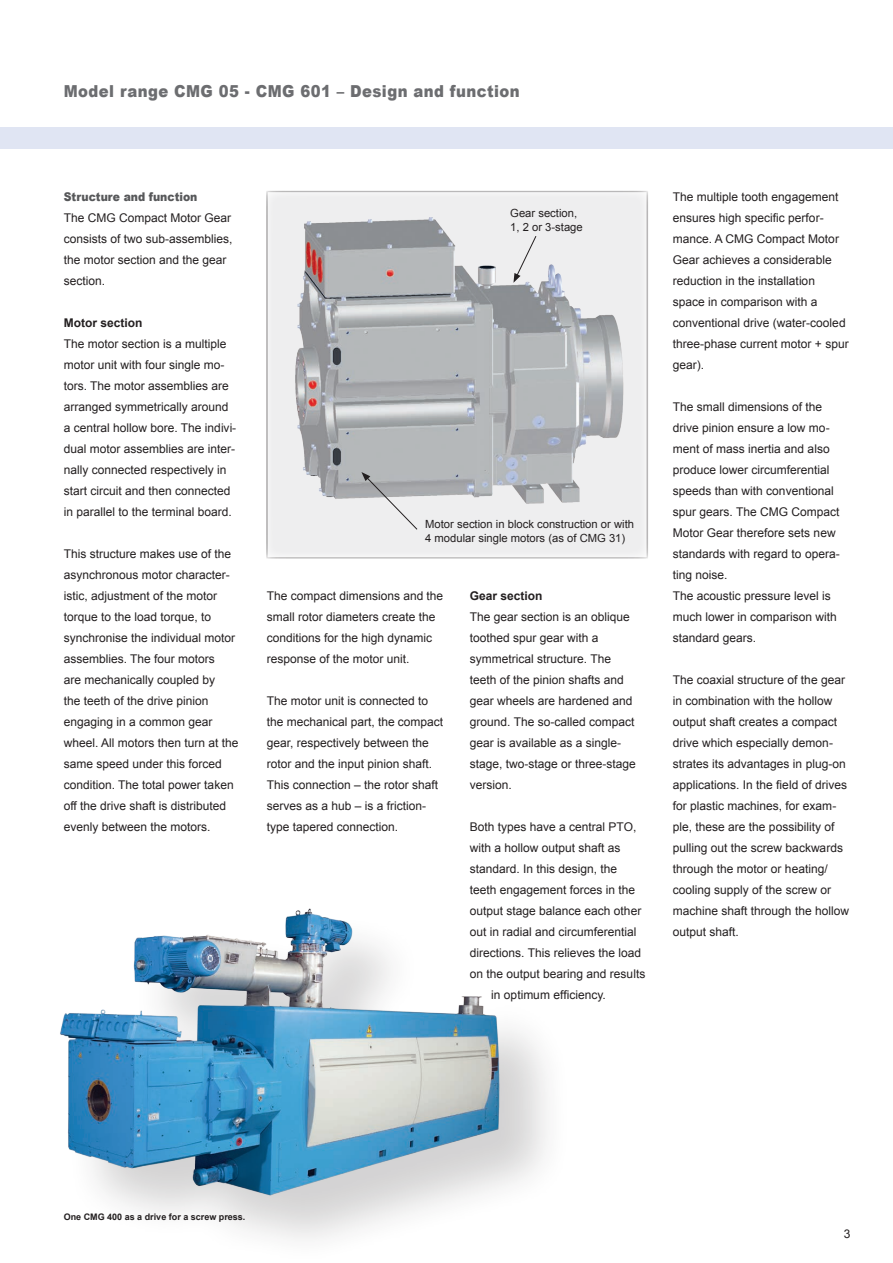
<style>
.page{position:relative;width:893px;height:1263px;background:#fff}
.page>*{position:absolute;margin:0;border:0;box-sizing:border-box;transform-origin:0 0}
.t1{font:900 16.5px "Arial";letter-spacing:.03em;color:#6c6d70;scale:.9 1}
.t2{font:12px/21px "Arial";color:#231f20}
.t3{font:700 12px "Arial";color:#231f20}
.t4{font:900 12px "Arial";color:#57585a;scale:.9 1}
.t5{font:11.25px/13.5px "Arial";color:#231f20}
.t6{font:700 9px "Arial";color:#231f20}
</style>
<div class="page">
<div style="left:0;top:128px;width:893px;height:21px;background:#e0e5f3"></div>
<div style="left:61px;top:911px;width:512px;height:352px;background:#231f20;opacity:.2"></div>
<img style="left:60px;top:908px;width:454px;height:302px">
<div style="left:267px;top:191px;width:380px;height:367px;background:#eeeeef"></div>
<img style="left:295px;top:217px;width:329px;height:287px">
<svg style="left:361px;top:472px;width:57px;height:58px"></svg>
<svg style="left:513px;top:235px;width:24px;height:48px"></svg>
<h1 class="t1" style="left:64px;top:79px;width:508px">Model range CMG 05 - CMG 601 – Design and function</h1>
<p class="t4" style="left:64px;top:188px;width:150px">Structure and function</p>
<p class="t2" style="left:64px;top:207px;width:170px">The CMG Compact Motor Gear consists of two sub-assemblies, the motor section and the gear section.</p>
<p class="t3" style="left:64px;top:315px;width:80px">Motor section</p>
<p class="t2" style="left:64px;top:333px;width:173px">The motor section is a multiple motor unit with four single mo&shy;tors. The motor assemblies are arranged symmetrically around a central hollow bore. The indivi&shy;dual motor assemblies are inter&shy;nally connected respectively in start circuit and then connected in parallel to the terminal board.</p>
<p class="t2" style="left:64px;top:543px;width:176px">This structure makes use of the asynchronous motor character&shy;istic, adjustment of the motor torque to the load torque, to synchronise the individual motor assemblies. The four motors<br>are mechanically coupled by<br>the teeth of the drive pinion engaging in a common gear wheel. All motors then turn at the same speed under this forced condition. The total power taken off the drive shaft is distributed evenly between the motors.</p>
<p class="t5" style="left:510px;top:207px;width:74px">Gear section,<br>1, 2 or 3-stage</p>
<p class="t5" style="left:425px;top:518px;width:210px">Motor section in block construction or with<br>4 modular single motors (as of CMG 31)</p>
<p class="t2" style="left:267px;top:585px;width:178px">The compact dimensions and the small rotor diameters create the conditions for the high dynamic response of the motor unit.</p>
<p class="t2" style="left:267px;top:690px;width:178px">The motor unit is connected to the mechanical part, the compact gear, respectively between the rotor and the input pinion shaft.<br>This connection – the rotor shaft serves as a hub – is a friction&shy;type tapered connection.</p>
<p class="t3" style="left:470px;top:588px;width:74px">Gear section</p>
<p class="t2" style="left:470px;top:606px;width:168px">The gear section is an oblique toothed spur gear with a symmetrical structure. The teeth of the pinion shafts and gear wheels are hardened and ground. The so-called compact gear is available as a single&shy;stage, two-stage or three-stage version.</p>
<p class="t2" style="left:470px;top:816px;width:168px">Both types have a central PTO,</p>
<p class="t2" style="left:470px;top:837px;width:152px">with a hollow output shaft as</p>
<p class="t2" style="left:470px;top:858px;width:149px">standard. In this design, the</p>
<p class="t2" style="left:470px;top:879px;width:167px">teeth engagement forces in the</p>
<p class="t2" style="left:470px;top:900px;width:173px">output stage balance each other</p>
<p class="t2" style="left:470px;top:921px;width:168px">out in radial and circumferential</p>
<p class="t2" style="left:470px;top:942px;width:173px">directions. This relieves the load</p>
<p class="t2" style="left:470px;top:963px;width:177px">on the output bearing and results</p>
<p class="t2" style="left:491px;top:984px;width:116px">in optimum efficiency.</p>
<p class="t2" style="left:673px;top:186px;width:177px">The multiple tooth engagement ensures high specific perfor&shy;mance. A CMG Compact Motor<br>Gear achieves a considerable reduction in the installation space in comparison with a conventional drive (water-cooled three-phase current motor + spur gear).</p>
<p class="t2" style="left:673px;top:396px;width:168px">The small dimensions of the drive pinion ensure a low mo&shy;ment of mass inertia and also produce lower circumferential speeds than with conventional spur gears. The CMG Compact<br>Motor Gear therefore sets new standards with regard to opera&shy;ting noise.<br>The acoustic pressure level is much lower in comparison with standard gears.</p>
<p class="t2" style="left:673px;top:669px;width:178px">The coaxial structure of the gear in combination with the hollow output shaft creates a compact drive which especially demon&shy;strates its advantages in plug-on applications. In the field of drives for plastic machines, for exam&shy;ple, these are the possibility of pulling out the screw backwards through the motor or heating/ cooling supply of the screw or machine shaft through the hollow output shaft.</p>
<p class="t6" style="left:64px;top:1211px;width:183px">One CMG 400 as a drive for a screw press.</p>
<p class="t2" style="left:844px;top:1223px;width:8px">3</p>
</div>
